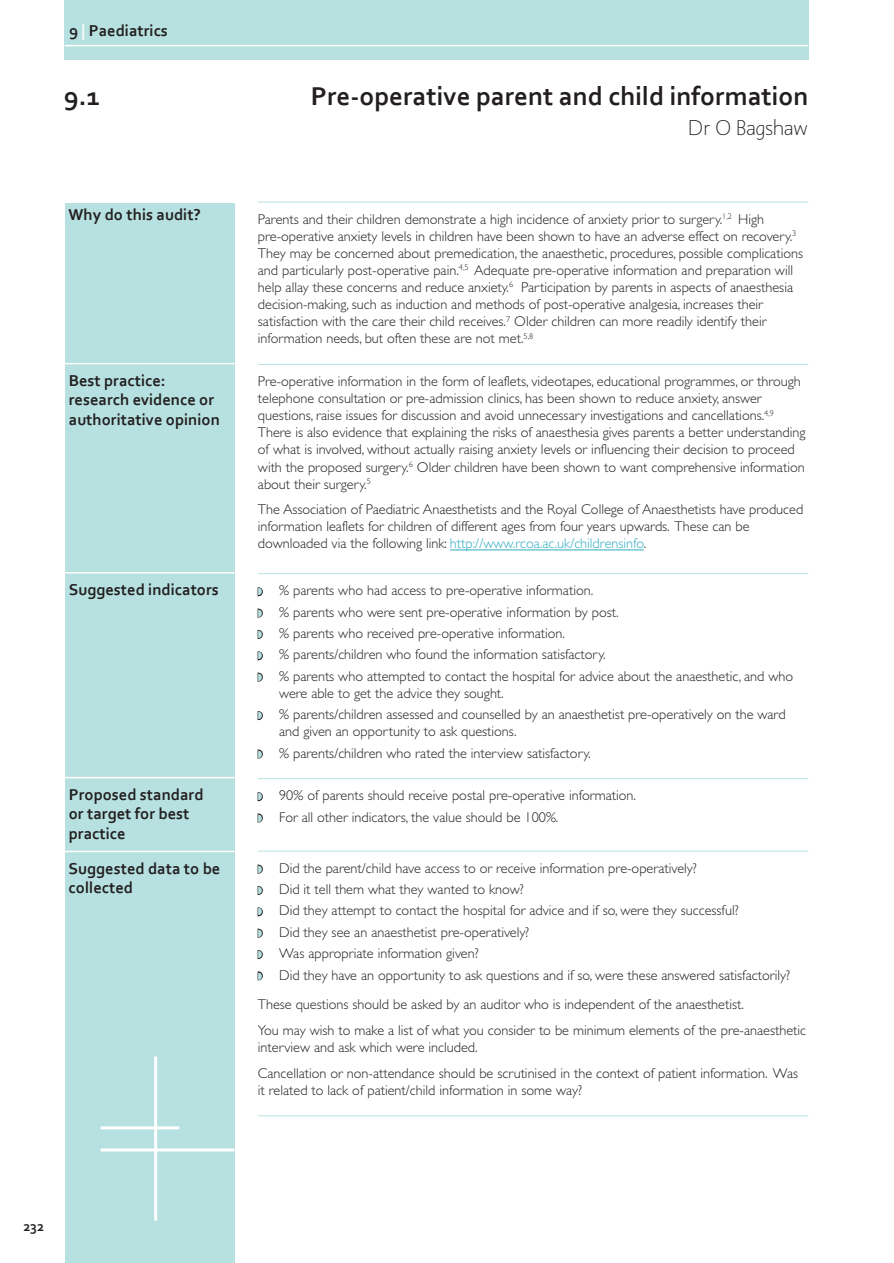
<style>
.page{position:relative;width:894px;height:1263px;background:#fff}
.page>*{position:absolute;margin:0;border:0;box-sizing:border-box;transform-origin:0 0}
.t1{font:700 27px "Corbel";color:#231f20}
.t2{font:21px "Mank Sans";color:#231f20}
.t3{font:700 16.5px/19.8px "Corbel";color:#231f20}
.text_with_line_above{font:300 14.25px/17.1px "Gill Sans";color:#231f20}
.text_normal{font:300 14.25px/17.1px "Gill Sans";color:#231f20}
.t4{font:700 14.25px "Corbel";color:#231f20}
.s1{color:#fff}
.s2{color:#30acc2}
.s3{color:#b7e1e1}
</style>
<div class="page">
<div style="left:65px;top:203px;width:170px;height:1060px;background:#b7e1e1"></div>
<hr style="left:154px;top:1056px;width:3px;height:164px;background:#fff">
<hr style="left:101px;top:1126px;width:78px;height:3px;background:#fff">
<hr style="left:101px;top:1148px;width:134px;height:3px;background:#fff">
<div style="left:64px;top:0;width:744px;height:60px;background:#b7e1e1"></div>
<hr style="left:64px;top:851px;width:170px;height:1px;background:#fff">
<hr style="left:65px;top:777px;width:169px;height:1px;background:#fff">
<hr style="left:65px;top:572px;width:169px;height:1px;background:#fff">
<hr style="left:65px;top:363px;width:169px;height:1px;background:#fff">
<hr style="left:258px;top:202px;width:550px;height:1px;background:#b7e1e1">
<hr style="left:258px;top:364px;width:550px;height:1px;background:#b7e1e1">
<hr style="left:450px;top:550px;width:194px;height:1px;background:#30acc2">
<hr style="left:258px;top:573px;width:550px;height:1px;background:#b7e1e1">
<hr style="left:258px;top:778px;width:550px;height:1px;background:#b7e1e1">
<hr style="left:258px;top:851px;width:550px;height:1px;background:#b7e1e1">
<hr style="left:258px;top:1115px;width:550px;height:1px;background:#b7e1e1">
<svg style="left:257px;top:587px;width:6px;height:10px"></svg>
<svg style="left:257px;top:608px;width:6px;height:10px"></svg>
<svg style="left:257px;top:629px;width:6px;height:10px"></svg>
<svg style="left:257px;top:651px;width:6px;height:10px"></svg>
<svg style="left:257px;top:672px;width:6px;height:10px"></svg>
<svg style="left:257px;top:711px;width:6px;height:10px"></svg>
<svg style="left:257px;top:749px;width:6px;height:10px"></svg>
<svg style="left:257px;top:792px;width:6px;height:10px"></svg>
<svg style="left:257px;top:813px;width:6px;height:10px"></svg>
<svg style="left:257px;top:864px;width:6px;height:10px"></svg>
<svg style="left:257px;top:886px;width:6px;height:9px"></svg>
<svg style="left:257px;top:907px;width:6px;height:10px"></svg>
<svg style="left:257px;top:928px;width:6px;height:10px"></svg>
<svg style="left:257px;top:950px;width:6px;height:9px"></svg>
<svg style="left:257px;top:971px;width:6px;height:10px"></svg>
<hr style="left:65px;top:45px;width:743px;height:1px;background:#fff">
<p class="t3" style="left:69px;top:21px;width:100px">9 <span class="s1">|</span> Paediatrics</p>
<p class="t1" style="left:64px;top:80px;width:38px">9.1</p>
<p class="t1" style="left:311px;top:80px;width:499px">Pre-operative parent and child information</p>
<p class="t2" style="left:689px;top:114px;width:121px">Dr O Bagshaw</p>
<p class="t3" style="left:69px;top:204px;width:134px">Why do this audit?</p>
<p class="t3" style="left:69px;top:370px;width:152px">Best practice: research evidence or authoritative opinion</p>
<p class="t3" style="left:69px;top:579px;width:151px">Suggested indicators</p>
<p class="t3" style="left:69px;top:784px;width:136px">Proposed standard or target for best practice</p>
<p class="t3" style="left:69px;top:858px;width:153px">Suggested data to be collected</p>
<p class="text_with_line_above" style="left:258px;top:210px;width:547px">Parents and their children demonstrate a high incidence of anxiety prior to surgery.<sup>1,2</sup> High pre-operative anxiety levels in children have been shown to have an adverse effect on recovery.<sup>3<br></sup>They may be concerned about premedication, the anaesthetic, procedures, possible complications and particularly post-operative pain.<sup>4,5</sup> Adequate pre-operative information and preparation will help allay these concerns and reduce anxiety.<sup>6</sup> Participation by parents in aspects of anaesthesia decision-making, such as induction and methods of post-operative analgesia, increases their satisfaction with the care their child receives.<sup>7</sup> Older children can more readily identify their information needs, but often these are not met.<sup>5,8</sup></p>
<p class="text_with_line_above" style="left:258px;top:373px;width:549px">Pre-operative information in the form of leaflets, videotapes, educational programmes, or through telephone consultation or pre-admission clinics, has been shown to reduce anxiety, answer questions, raise issues for discussion and avoid unnecessary investigations and cancellations.<sup>4,9<br></sup>There is also evidence that explaining the risks of anaesthesia gives parents a better understanding of what is involved, without actually raising anxiety levels or influencing their decision to proceed with the proposed surgery.<sup>6</sup> Older children have been shown to want comprehensive information about their surgery.<sup>5</sup></p>
<p class="text_normal" style="left:258px;top:501px;width:547px">The Association of Paediatric Anaesthetists and the Royal College of Anaesthetists have produced information leaflets for children of different ages from four years upwards. These can be downloaded via the following link: <span class="s2">http://www.rcoa.ac.uk/childrensinfo</span>.</p>
<p class="text_with_line_above" style="left:258px;top:582px;width:337px"><span class="s3">◗</span> % parents who had access to pre-operative information.</p>
<p class="text_with_line_above" style="left:258px;top:603px;width:362px"><span class="s3">◗</span> % parents who were sent pre-operative information by post.</p>
<p class="text_with_line_above" style="left:258px;top:625px;width:309px"><span class="s3">◗</span> % parents who received pre-operative information.</p>
<p class="text_with_line_above" style="left:258px;top:646px;width:349px"><span class="s3">◗</span> % parents/children who found the information satisfactory.</p>
<p class="text_with_line_above" style="left:279px;top:667px;width:515px;text-indent:-21px"><span class="s3">◗</span> % parents who attempted to contact the hospital for advice about the anaesthetic, and who were able to get the advice they sought.</p>
<p class="text_with_line_above" style="left:279px;top:706px;width:508px;text-indent:-21px"><span class="s3">◗</span> % parents/children assessed and counselled by an anaesthetist pre-operatively on the ward and given an opportunity to ask questions.</p>
<p class="text_with_line_above" style="left:258px;top:744px;width:334px"><span class="s3">◗</span> % parents/children who rated the interview satisfactory.</p>
<p class="text_with_line_above" style="left:258px;top:787px;width:380px"><span class="s3">◗</span> 90% of parents should receive postal pre-operative information.</p>
<p class="text_with_line_above" style="left:258px;top:808px;width:302px"><span class="s3">◗</span> For all other indicators, the value should be 100%.</p>
<p class="text_with_line_above" style="left:258px;top:859px;width:440px"><span class="s3">◗</span> Did the parent/child have access to or receive information pre-operatively?</p>
<p class="text_with_line_above" style="left:258px;top:881px;width:267px"><span class="s3">◗</span> Did it tell them what they wanted to know?</p>
<p class="text_with_line_above" style="left:258px;top:902px;width:482px"><span class="s3">◗</span> Did they attempt to contact the hospital for advice and if so, were they successful?</p>
<p class="text_with_line_above" style="left:258px;top:923px;width:273px"><span class="s3">◗</span> Did they see an anaesthetist pre-operatively?</p>
<p class="text_with_line_above" style="left:258px;top:945px;width:222px"><span class="s3">◗</span> Was appropriate information given?</p>
<p class="text_with_line_above" style="left:258px;top:966px;width:533px"><span class="s3">◗</span> Did they have an opportunity to ask questions and if so, were these answered satisfactorily?</p>
<p class="text_normal" style="left:258px;top:996px;width:487px">These questions should be asked by an auditor who is independent of the anaesthetist.</p>
<p class="text_normal" style="left:258px;top:1022px;width:550px">You may wish to make a list of what you consider to be minimum elements of the pre-anaesthetic interview and ask which were included.</p>
<p class="text_normal" style="left:258px;top:1064px;width:542px">Cancellation or non-attendance should be scrutinised in the context of patient information. Was it related to lack of patient/child information in some way?</p>
<p class="t4" style="left:24px;top:1218px;width:22px">232</p>
</div>
